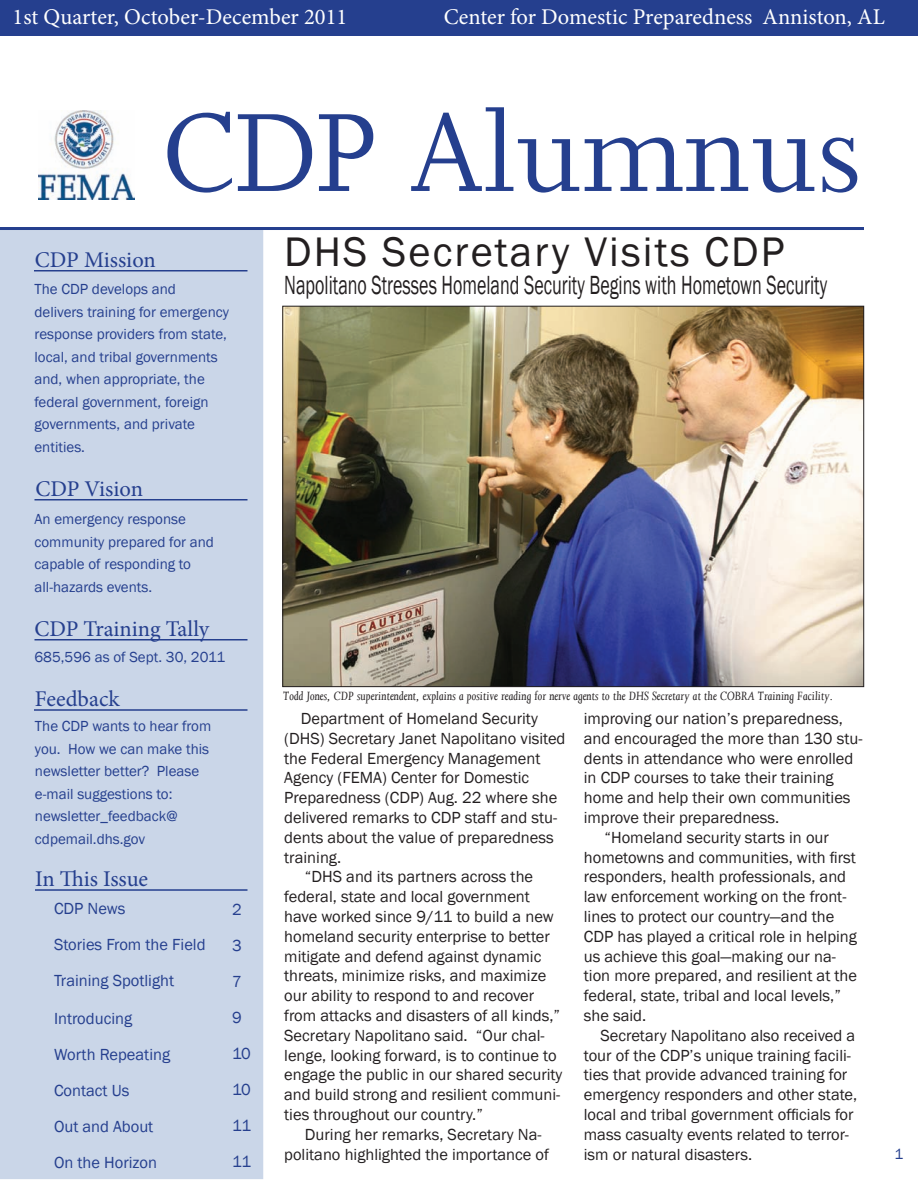
<style>
.page{position:relative;width:918px;height:1188px;background:#fff}
.page>*{position:absolute;margin:0;border:0;box-sizing:border-box;transform-origin:0 0}
.t1{font:127.5px "Joanna";color:#253f8e}
.t2{font:42.45px "Franklin Gothic";letter-spacing:.05em;color:#231f20}
.t3{font:27px "Franklin Gothic";color:#231f20;scale:.67 1}
.t4{font:22.5px "Minion Pro";color:#fff}
.t5{font:22.5px "Minion Pro";letter-spacing:-.005em;color:#253f8e}
.t6{font:16.5px/19.8px "Franklin Gothic";color:#231f20}
.t7{font:16.5px/36px "Franklin Gothic";color:#253f8e}
.t8{font:15px/22.5px "Franklin Gothic";color:#253f8e}
.t9{font:italic 13.5px "Joanna";color:#231f20}
</style>
<div class="page">
<div style="left:1px;top:1px;width:916px;height:34px;background:#253f8e"></div>
<div style="left:0;top:0;width:918px;height:36px;border:2px solid #253f8e"></div>
<div style="left:1px;top:230px;width:261px;height:948px;background:#cad6e8"></div>
<div style="left:0;top:229px;width:263px;height:950px;border:2px solid #cad6e8"></div>
<hr style="left:35px;top:889px;width:213px;height:2px;background:#253f8e">
<img style="left:38px;top:111px;width:96px;height:89px">
<hr style="left:34px;top:270px;width:214px;height:2px;background:#253f8e">
<hr style="left:34px;top:499px;width:214px;height:2px;background:#253f8e">
<hr style="left:0;top:227px;width:864px;height:3px;background:#253f8e">
<hr style="left:34px;top:709px;width:214px;height:2px;background:#253f8e">
<hr style="left:34px;top:639px;width:214px;height:1px;background:#253f8e">
<img style="left:285px;top:308px;width:577px;height:377px">
<p class="t4" style="left:13px;top:2px;width:336px">1st Quarter, October-December 2011</p>
<p class="t4" style="left:444px;top:2px;width:443px">Center for Domestic Preparedness Anniston, AL</p>
<p class="t1" style="left:164px;top:74px;width:699px">CDP Alumnus</p>
<p class="t5" style="left:35px;top:245px;width:122px">CDP Mission</p>
<p class="t8" style="left:34px;top:278px;width:196px">The CDP develops and<br>delivers training for emergency response providers from state, local, and tribal governments and, when appropriate, the federal government, foreign governments, and private entities.</p>
<p class="t5" style="left:36px;top:473px;width:109px">CDP Vision</p>
<p class="t8" style="left:34px;top:508px;width:181px">An emergency response community prepared for and capable of responding to all-hazards events.</p>
<p class="t5" style="left:34px;top:614px;width:176px">CDP Training Tally</p>
<p class="t8" style="left:34px;top:646px;width:192px">685,596 as of Sept. 30, 2011</p>
<p class="t5" style="left:35px;top:684px;width:86px">Feedback</p>
<p class="t8" style="left:35px;top:715px;width:178px">The CDP wants to hear from you. How we can make this newsletter better? Please e-mail suggestions to:</p>
<p class="t8" style="left:35px;top:805px;width:144px">newsletter_feedback@ cdpemail.dhs.gov</p>
<p class="t5" style="left:35px;top:864px;width:115px">In This Issue</p>
<p class="t7" style="left:54px;top:891px;width:73px">CDP News</p>
<p class="t7" style="left:54px;top:927px;width:153px">Stories From the Field<br>Training Spotlight</p>
<p class="t7" style="left:54px;top:1001px;width:80px">Introducing</p>
<p class="t7" style="left:54px;top:1037px;width:118px">Worth Repeating</p>
<p class="t7" style="left:54px;top:1073px;width:101px">Contact Us<br>Out and About</p>
<p class="t7" style="left:54px;top:1145px;width:105px">On the Horizon</p>
<p class="t7" style="left:232px;top:891px;width:11px">2</p>
<p class="t7" style="left:232px;top:927px;width:11px">3</p>
<p class="t7" style="left:232px;top:963px;width:11px">7</p>
<p class="t7" style="left:232px;top:999px;width:11px">9</p>
<p class="t7" style="left:232px;top:1035px;width:20px">10</p>
<p class="t7" style="left:232px;top:1071px;width:20px">10</p>
<p class="t7" style="left:232px;top:1107px;width:21px">11</p>
<p class="t7" style="left:232px;top:1143px;width:21px">11</p>
<p class="t2" style="left:284px;top:225px;width:502px">DHS Secretary Visits CDP</p>
<p class="t3" style="left:284px;top:268px;width:812px">Napolitano Stresses Homeland Security Begins with Hometown Security</p>
<p class="t9" style="left:283px;top:688px;width:552px">Todd Jones, CDP superintendent, explains a positive reading for nerve agents to the DHS Secretary at the COBRA Training Facility.</p>
<p class="t6" style="left:284px;top:709px;width:283px;text-indent:16px">Department of Homeland Security (DHS) Secretary Janet Napolitano visited the Federal Emergency Management Agency (FEMA) Center for Domestic Preparedness (CDP) Aug. 22 where she delivered remarks to CDP staff and stu&shy;dents about the value of preparedness training.</p>
<p class="t6" style="left:284px;top:867px;width:280px;text-indent:21px">“DHS and its partners across the federal, state and local government have worked since 9/11 to build a new homeland security enterprise to better mitigate and defend against dynamic threats, minimize risks, and maximize our ability to respond to and recover from attacks and disasters of all kinds,” Secretary Napolitano said. “Our chal&shy;lenge, looking forward, is to continue to engage the public in our shared security and build strong and resilient communi&shy;ties throughout our country.”</p>
<p class="t6" style="left:284px;top:1125px;width:266px;text-indent:21px">During her remarks, Secretary Na&shy;politano highlighted the importance of</p>
<p class="t6" style="left:584px;top:709px;width:280px">improving our nation’s preparedness, and encouraged the more than 130 stu&shy;dents in attendance who were enrolled in CDP courses to take their training home and help their own communities improve their preparedness.</p>
<p class="t6" style="left:584px;top:828px;width:275px;text-indent:21px">“Homeland security starts in our hometowns and communities, with first responders, health professionals, and law enforcement working on the front&shy;lines to protect our country—and the CDP has played a critical role in helping us achieve this goal—making our na&shy;tion more prepared, and resilient at the federal, state, tribal and local levels,” she said.</p>
<p class="t6" style="left:584px;top:1026px;width:275px;text-indent:16px">Secretary Napolitano also received a tour of the CDP’s unique training facili&shy;ties that provide advanced training for emergency responders and other state, local and tribal government officials for mass casualty events related to terror&shy;ism or natural disasters.</p>
<p class="t8" style="left:895px;top:1143px;width:10px">1</p>
</div>
